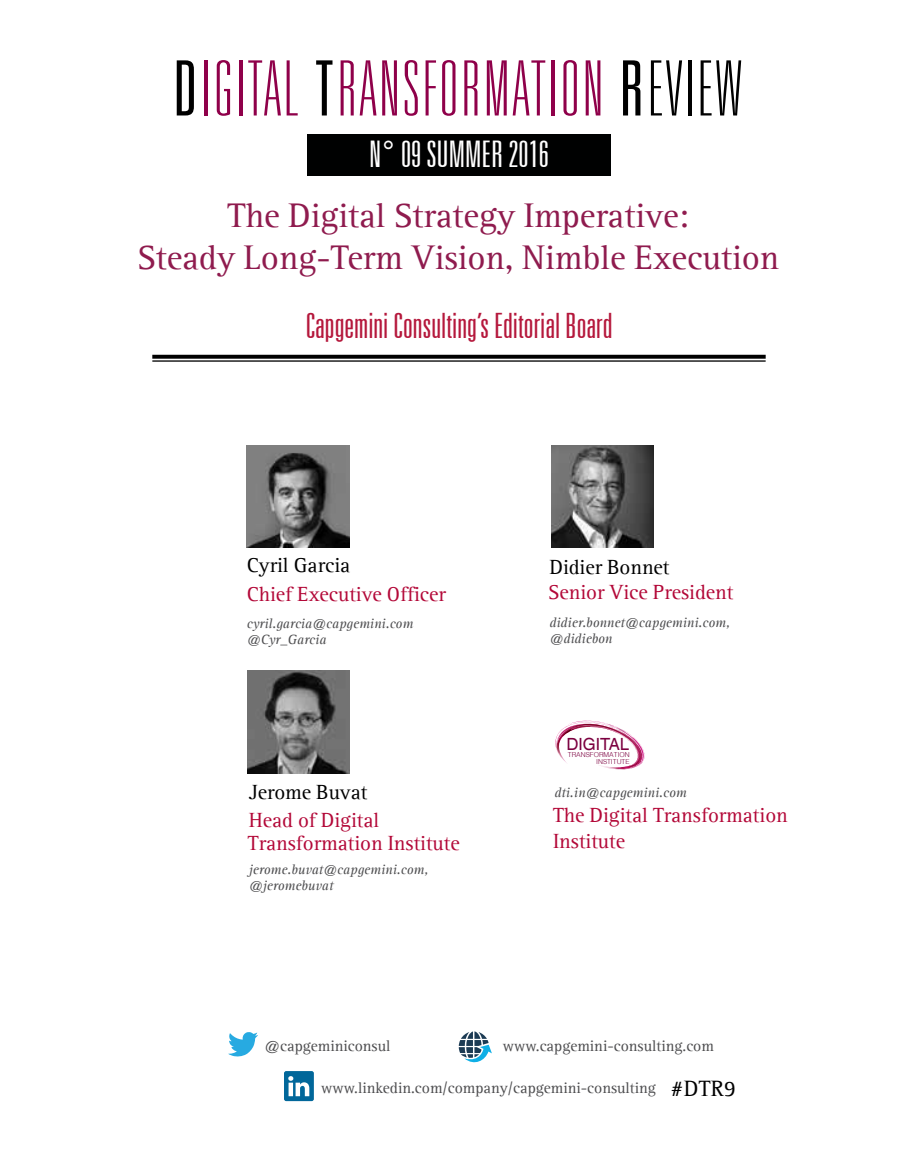
<style>
.page{position:relative;width:918px;height:1166px;background:#fff}
.page>*{position:absolute;margin:0;border:0;box-sizing:border-box;transform-origin:0 0}
.t1{font:300 ultra-condensed 36.75px "Univers";color:#fff}
.t2{font:35px/42px "Agfa Rotis Serif";color:#8f1b4e;text-align:center}
.t3{font:300 ultra-condensed 35px "Univers";color:#b5183c}
.t4{font:22.75px "Agfa Rotis Serif";color:#000}
.t5{font:21px/22.8px "Agfa Rotis Serif";color:#b30838}
.t6{font:21px "Agfa Rotis Serif";color:#000}
.t7{font:16.8px "Helvetica World";color:#7c0040}
.t8{font:15.75px "Agfa Rotis Serif";color:#4d4d4f}
.t9{font:italic 14px/15.8px "Agfa Rotis Serif";color:#4d4d4f}
.t10{font:300 6.83px/7px "Helv";color:#7c0040;text-align:right}
</style>
<div class="page">
<svg style="left:177px;top:60px;width:17px;height:55px"></svg>
<hr style="left:205px;top:60px;width:3px;height:55px;background:#8f004a">
<svg style="left:217px;top:60px;width:13px;height:56px"></svg>
<hr style="left:239px;top:60px;width:3px;height:55px;background:#8f004a">
<svg style="left:248px;top:60px;width:33px;height:55px"></svg>
<svg style="left:287px;top:60px;width:11px;height:55px"></svg>
<svg style="left:316px;top:60px;width:16px;height:55px"></svg>
<svg style="left:340px;top:60px;width:14px;height:55px"></svg>
<svg style="left:360px;top:60px;width:16px;height:55px"></svg>
<svg style="left:382px;top:60px;width:15px;height:55px"></svg>
<svg style="left:405px;top:60px;width:13px;height:56px"></svg>
<svg style="left:425px;top:60px;width:11px;height:55px"></svg>
<svg style="left:442px;top:60px;width:13px;height:56px"></svg>
<svg style="left:464px;top:60px;width:13px;height:55px"></svg>
<svg style="left:487px;top:60px;width:20px;height:55px"></svg>
<svg style="left:513px;top:60px;width:32px;height:55px"></svg>
<hr style="left:551px;top:60px;width:3px;height:55px;background:#8f004a">
<svg style="left:563px;top:60px;width:14px;height:56px"></svg>
<svg style="left:586px;top:60px;width:14px;height:55px"></svg>
<svg style="left:623px;top:60px;width:17px;height:55px"></svg>
<svg style="left:651px;top:60px;width:31px;height:55px"></svg>
<hr style="left:688px;top:60px;width:3px;height:55px;background:#000">
<svg style="left:700px;top:60px;width:41px;height:55px"></svg>
<svg style="left:152px;top:355px;width:613px;height:4px;background:#131313"></svg>
<hr style="left:152px;top:360px;width:613px;height:2px;background:#000">
<svg style="left:228px;top:1032px;width:30px;height:25px"></svg>
<svg style="left:459px;top:1031px;width:33px;height:32px"></svg>
<div style="left:284px;top:1071px;width:30px;height:30px;background:#01679a;border-radius:2px"></div>
<svg style="left:288px;top:1076px;width:21px;height:20px"></svg>
<img style="left:247px;top:445px;width:102px;height:103px">
<img style="left:551px;top:445px;width:102px;height:103px">
<img style="left:247px;top:670px;width:103px;height:103px">
<svg style="left:555px;top:721px;width:90px;height:49px"></svg>
<div style="left:307px;top:134px;width:304px;height:42px;background:#000101"></div>
<h1 class="t1" style="left:369px;top:135px;width:181px">N° 09 SUMMER 2016</h1>
<h2 class="t2" style="left:137px;top:194px;width:644px">The Digital Strategy Imperative:<br>Steady Long-Term Vision, Nimble Execution</h2>
<h2 class="t3" style="left:305px;top:308px;width:308px">Capgemini Consulting’s Editorial Board</h2>
<h3 class="t6" style="left:247px;top:553px;width:105px">Cyril Garcia</h3>
<h3 class="t5" style="left:247px;top:583px;width:200px">Chief Executive Officer</h3>
<p class="t9" style="left:247px;top:616px;width:168px">cyril.garcia@capgemini.com @Cyr_Garcia</p>
<h3 class="t6" style="left:249px;top:780px;width:120px">Jerome Buvat</h3>
<h3 class="t5" style="left:248px;top:808px;width:213px">Head of Digital<br>Transformation Institute</h3>
<p class="t9" style="left:249px;top:862px;width:181px">jerome.buvat@capgemini.com, @jeromebuvat</p>
<h3 class="t6" style="left:549px;top:555px;width:122px">Didier Bonnet</h3>
<h3 class="t5" style="left:548px;top:581px;width:187px">Senior Vice President</h3>
<p class="t9" style="left:549px;top:615px;width:182px">didier.bonnet@capgemini.com, @didiebon</p>
<p class="t7" style="left:566px;top:734px;width:64px">DIGITAL</p>
<p class="t10" style="left:568px;top:751px;width:63px">TRANSFORMATION<br>INSTITUTE</p>
<p class="t9" style="left:554px;top:785px;width:134px">dti.in@capgemini.com</p>
<h3 class="t5" style="left:553px;top:803px;width:236px;line-height:25.4px">The Digital Transformation<br>Institute</h3>
<p class="t8" style="left:264px;top:1036px;width:128px">@capgeminiconsul</p>
<p class="t8" style="left:321px;top:1078px;width:336px">www.linkedin.com/company/capgemini-consulting</p>
<p class="t8" style="left:503px;top:1036px;width:213px">www.capgemini-consulting.com</p>
<h3 class="t4" style="left:670px;top:1075px;width:67px">#DTR9</h3>
</div>
